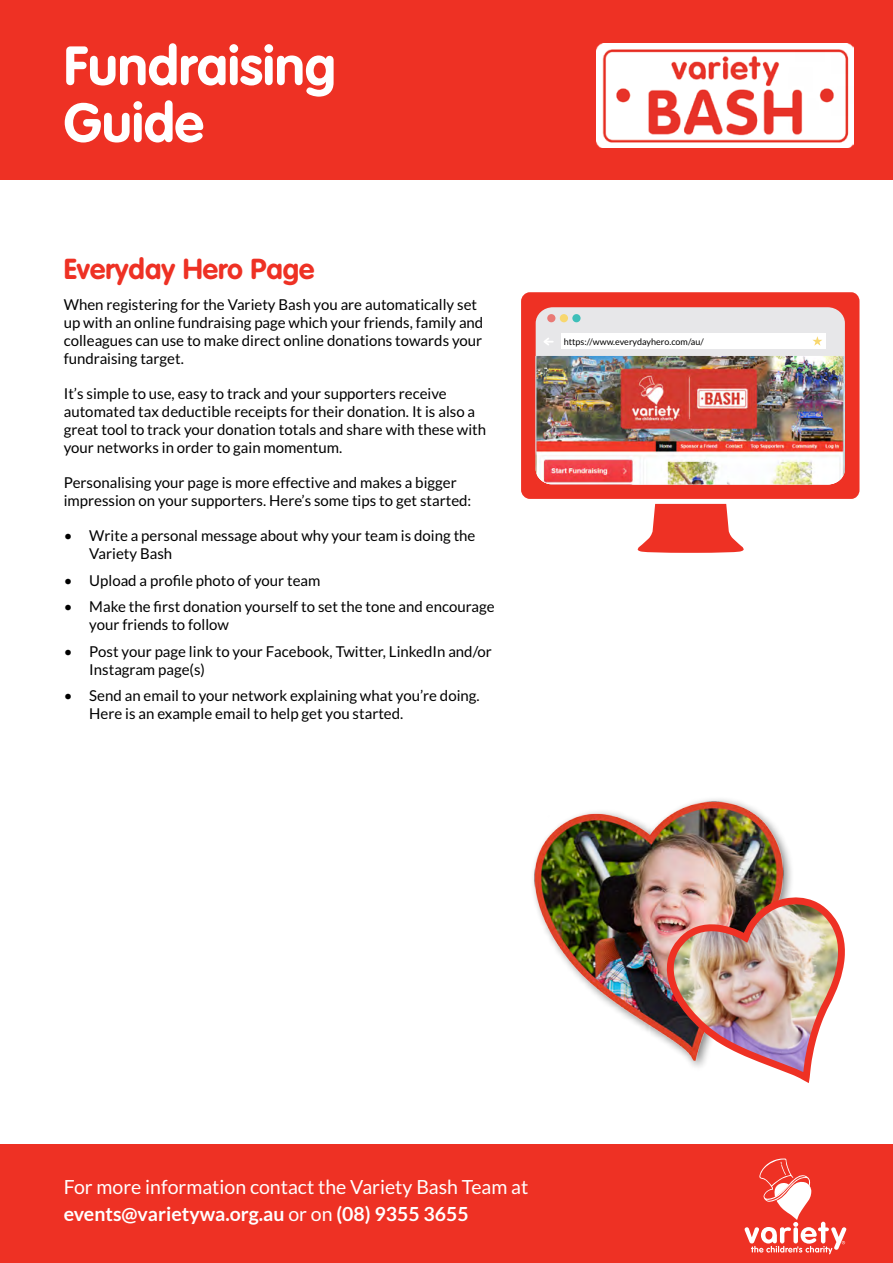
<style>
.page{position:relative;width:893px;height:1263px;background:#fff}
.page>*{position:absolute;margin:0;border:0;box-sizing:border-box;transform-origin:0 0}
.t1{font:700 54px/57px "VAG Rounded Std";color:#fff}
.SUB_HEAD_1{font:700 28.5px "VAG Rounded Std";color:#ee3124}
.t2{font:19.5px/27px "Lato";color:#fff}
.BODU{font:15px/18px "Lato";color:#000}
.BODU-2{font:9px "Lato";color:#000}
.s1{font-weight:700}
</style>
<div class="page">
<svg style="left:637px;top:504px;width:107px;height:49px"></svg>
<svg style="left:521px;top:292px;width:338px;height:207px;fill:#ee3124"></svg>
<div style="left:536px;top:307px;width:309px;height:177px;background:#e7e7e9;border-radius:17px"></div>
<img style="left:536px;top:356px;width:309px;height:128px">
<div style="left:561px;top:333px;width:264px;height:15px;background:#fff"></div>
<svg style="left:544px;top:338px;width:10px;height:7px"></svg>
<svg style="left:812px;top:336px;width:10px;height:10px"></svg>
<div style="left:547px;top:314px;width:8px;height:8px;background:#e97975;border-radius:50%"></div>
<div style="left:560px;top:314px;width:8px;height:8px;background:#f8d76e;border-radius:50%"></div>
<div style="left:572px;top:314px;width:9px;height:8px;background:#3ebfb9;border-radius:50%"></div>
<div style="left:0;top:1144px;width:893px;height:119px;background:#ee3124"></div>
<div style="left:0;top:0;width:893px;height:179px;background:#ee3124"></div>
<img style="left:533px;top:799px;width:259px;height:241px">
<img style="left:662px;top:892px;width:183px;height:191px">
<svg style="left:745px;top:1158px;width:101px;height:96px"></svg>
<img style="left:596px;top:43px;width:257px;height:104px">
<p class="t1" style="left:64px;top:39px;width:273px">Fundraising<br>Guide</p>
<p class="SUB_HEAD_1" style="left:64px;top:252px;width:252px">Everyday Hero Page</p>
<p class="BODU" style="left:64px;top:295px;width:421px">When registering for the Variety Bash you are automatically set up with an online fundraising page which your friends, family and colleagues can use to make direct online donations towards your fundraising target.</p>
<p class="BODU" style="left:64px;top:384px;width:424px">It’s simple to use, easy to track and your supporters receive automated tax deductible receipts for their donation. It is also a great tool to track your donation totals and share with these with your networks in order to gain momentum.</p>
<p class="BODU" style="left:64px;top:473px;width:409px">Personalising your page is more effective and makes a bigger impression on your supporters. Here’s some tips to get started:</p>
<p class="BODU" style="left:89px;top:526px;width:388px;text-indent:-26px">• Write a personal message about why your team is doing the<br>Variety Bash</p>
<p class="BODU" style="left:64px;top:571px;width:258px">• Upload a profile photo of your team</p>
<p class="BODU" style="left:89px;top:597px;width:407px;text-indent:-26px">• Make the first donation yourself to set the tone and encourage your friends to follow</p>
<p class="BODU" style="left:89px;top:642px;width:404px;text-indent:-26px">• Post your page link to your Facebook, Twitter, LinkedIn and/or<br>Instagram page(s)</p>
<p class="BODU" style="left:89px;top:686px;width:392px;text-indent:-26px">• Send an email to your network explaining what you’re doing.<br>Here is an example email to help get you started.</p>
<p class="BODU-2" style="left:564px;top:337px;width:141px">https://www.everydayhero.com/au/</p>
<p class="t2" style="left:64px;top:1173px;width:466px">For more information contact the Variety Bash Team at <span class="s1">events@varietywa.org.au</span> or on <span class="s1">(08) 9355 3655</span></p>
</div>
